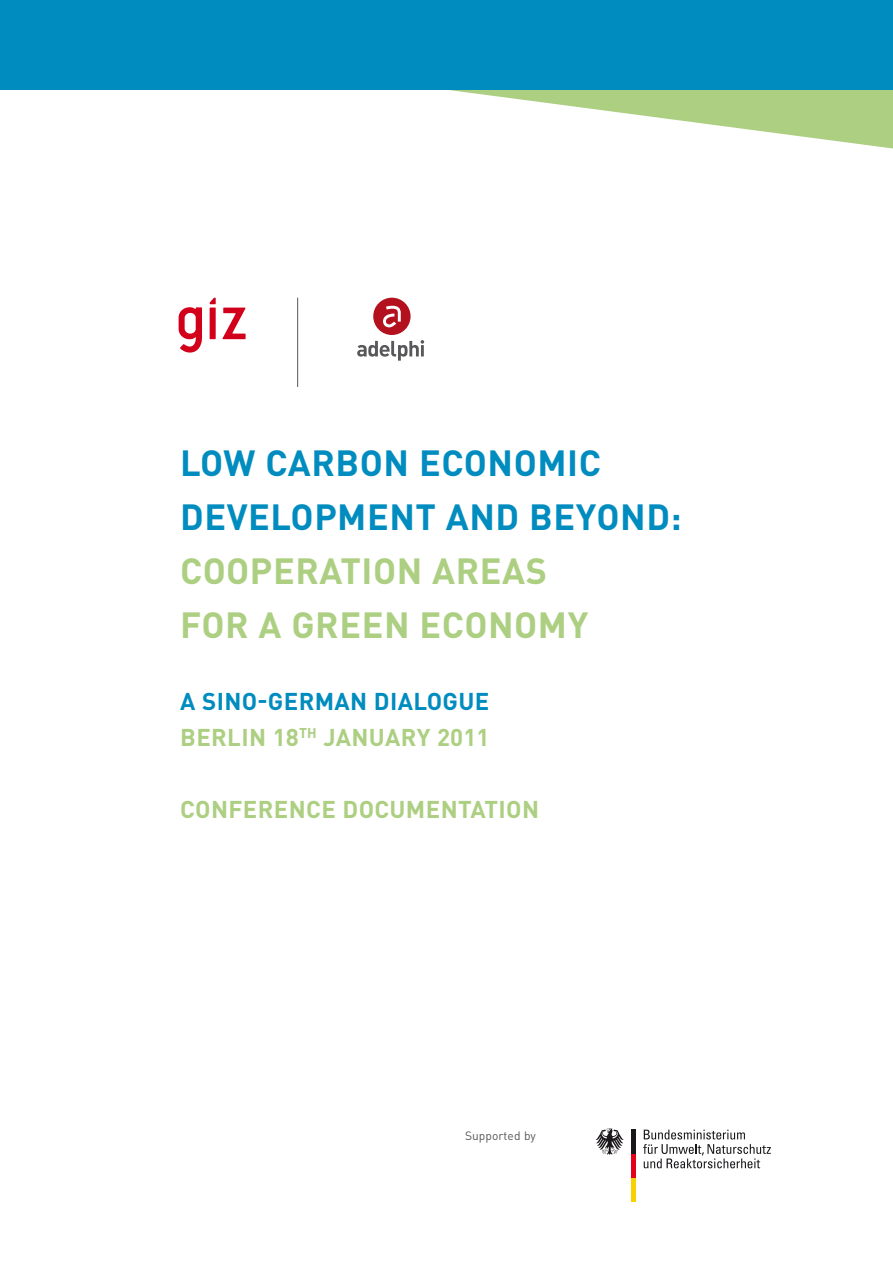
<style>
.page{position:relative;width:893px;height:1263px;background:#fff}
.page>*{position:absolute;margin:0;border:0;box-sizing:border-box;transform-origin:0 0}
.t1{font:700 36px/54px "DINOT";letter-spacing:.015em;color:#008cbf}
.t2{font:700 36px/54px "DINOT";letter-spacing:.015em;color:#adcf82}
.t3{font:700 24px/36px "DINOT";letter-spacing:.015em;color:#008cbf}
.t4{font:700 24px "DINOT";color:#adcf82}
.t5{font:12px "DINOT";letter-spacing:.005em;color:#58585a}
.s1{color:#adcf82}
</style>
<div class="page">
<svg style="left:449px;top:90px;width:444px;height:58px"></svg>
<div style="left:0;top:0;width:893px;height:90px;background:#008cbf"></div>
<svg style="left:179px;top:307px;width:23px;height:46px"></svg>
<svg style="left:222px;top:308px;width:24px;height:31px"></svg>
<svg style="left:210px;top:298px;width:6px;height:41px"></svg>
<div style="left:373px;top:298px;width:38px;height:37px;background:#b2111d;border-radius:50%"></div>
<svg style="left:383px;top:306px;width:18px;height:21px"></svg>
<svg style="left:357px;top:340px;width:67px;height:21px"></svg>
<hr style="left:297px;top:298px;width:1px;height:89px;background:#58585a">
<svg style="left:643px;top:1130px;width:128px;height:38px"></svg>
<hr style="left:631px;top:1178px;width:4px;height:24px;background:#f8d100">
<hr style="left:631px;top:1154px;width:4px;height:24px;background:#e2001a">
<hr style="left:631px;top:1130px;width:4px;height:24px;background:#1a171b">
<svg style="left:596px;top:1128px;width:28px;height:27px"></svg>
<h1 class="t1" style="left:180px;top:434px;width:503px">LOW CARBON ECONOMIC<br>DEVELOPMENT AND BEYOND:</h1>
<h1 class="t2" style="left:180px;top:542px;width:409px">COOPERATION AREAS<br>FOR A GREEN ECONOMY</h1>
<p class="t3" style="left:180px;top:682px;width:311px">A SINO-GERMAN DIALOGUE<br><span class="s1">BERLIN 18</span><sup>TH</sup> <span class="s1">JANUARY 2011</span></p>
<p class="t4" style="left:180px;top:793px;width:17px">CONFERENCE</p>
<p class="t4" style="left:343px;top:793px;width:16px">DOCUMENTATION</p>
<p class="t5" style="left:465px;top:1128px;width:72px">Supported by</p>
</div>
